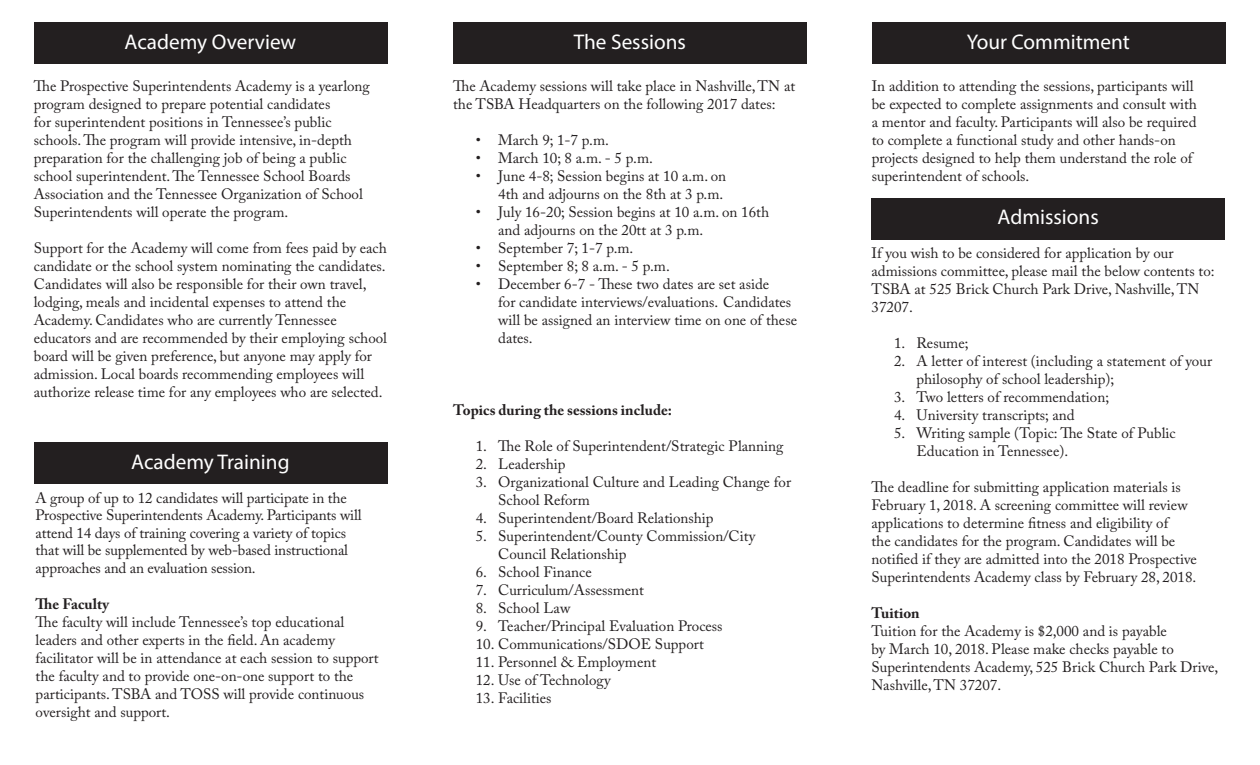
<style>
.page{position:relative;width:1260px;height:765px;background:#fff}
.page>*{position:absolute;margin:0;border:0;box-sizing:border-box;transform-origin:0 0}
.t1{font:21.25px "Myriad Pro";color:#fff}
.t2{font:15px/18px "Adobe Caslon Pro";color:#231f20}
.t3{font:700 15px "Adobe Caslon Pro";color:#231f20}
.s1{font-weight:700}
</style>
<div class="page">
<div style="left:34px;top:22px;width:353px;height:42px;background:#231f20"></div>
<div style="left:34px;top:443px;width:353px;height:41px;background:#231f20"></div>
<div style="left:453px;top:22px;width:354px;height:42px;background:#231f20"></div>
<div style="left:872px;top:22px;width:353px;height:42px;background:#231f20"></div>
<div style="left:872px;top:198px;width:353px;height:42px;background:#231f20"></div>
<p class="t1" style="left:125px;top:28px;width:173px">Academy Overview</p>
<p class="t2" style="left:34px;top:77px;width:338px">The Prospective Superintendents Academy is a yearlong program designed to prepare potential candidates<br>for superintendent positions in Tennessee’s public schools. The program will provide intensive, in-depth preparation for the challenging job of being a public school superintendent. The Tennessee School Boards Association and the Tennessee Organization of School Superintendents will operate the program.</p>
<p class="t2" style="left:34px;top:239px;width:355px">Support for the Academy will come from fees paid by each candidate or the school system nominating the candidates.<br>Candidates will also be responsible for their own travel, lodging, meals and incidental expenses to attend the Academy. Candidates who are currently Tennessee educators and are recommended by their employing school board will be given preference, but anyone may apply for admission. Local boards recommending employees will authorize release time for any employees who are selected.</p>
<p class="t1" style="left:131px;top:448px;width:160px">Academy Training</p>
<p class="t2" style="left:36px;top:489px;width:328px;line-height:17.6px">A group of up to 12 candidates will participate in the Prospective Superintendents Academy. Participants will attend 14 days of training covering a variety of topics that will be supplemented by web-based instructional approaches and an evaluation session.</p>
<p class="t2" style="left:36px;top:595px;width:345px"><span class="s1">The Faculty<br></span>The faculty will include Tennessee’s top educational leaders and other experts in the field. An academy facilitator will be in attendance at each session to support the faculty and to provide one-on-one support to the participants. TSBA and TOSS will provide continuous oversight and support.</p>
<p class="t1" style="left:574px;top:28px;width:114px">The Sessions</p>
<p class="t2" style="left:453px;top:77px;width:344px">The Academy sessions will take place in Nashville, TN at the TSBA Headquarters on the following 2017 dates:</p>
<p class="t2" style="left:476px;top:131px;width:135px">• March 9; 1-7 p.m.</p>
<p class="t2" style="left:476px;top:149px;width:179px">• March 10; 8 a.m. - 5 p.m.</p>
<p class="t2" style="left:476px;top:167px;width:252px;text-align:right">• June 4-8; Session begins at 10 a.m. on<br>4th and adjourns on the 8th at 3 p.m.</p>
<p class="t2" style="left:498px;top:203px;width:272px;text-indent:-22px">• July 16-20; Session begins at 10 a.m. on 16th and adjourns on the 20tt at 3 p.m.</p>
<p class="t2" style="left:476px;top:239px;width:159px">• September 7; 1-7 p.m.</p>
<p class="t2" style="left:476px;top:257px;width:196px">• September 8; 8 a.m. - 5 p.m.</p>
<p class="t2" style="left:498px;top:275px;width:300px;text-indent:-22px">• December 6-7 - These two dates are set aside<br>for candidate interviews/evaluations. Candidates will be assigned an interview time on one of these dates.</p>
<p class="t3" style="left:453px;top:401px;width:221px">Topics during the sessions include:</p>
<p class="t2" style="left:476px;top:437px;width:309px">1. The Role of Superintendent/Strategic Planning</p>
<p class="t2" style="left:476px;top:455px;width:91px">2. Leadership</p>
<p class="t2" style="left:498px;top:473px;width:294px;text-indent:-22px">3. Organizational Culture and Leading Change for<br>School Reform</p>
<p class="t2" style="left:476px;top:509px;width:240px">4. Superintendent/Board Relationship</p>
<p class="t2" style="left:498px;top:527px;width:259px;text-indent:-22px">5. Superintendent/County Commission/City<br>Council Relationship</p>
<p class="t2" style="left:476px;top:563px;width:118px">6. School Finance</p>
<p class="t2" style="left:476px;top:581px;width:170px">7. Curriculum/Assessment</p>
<p class="t2" style="left:476px;top:599px;width:96px">8. School Law</p>
<p class="t2" style="left:476px;top:617px;width:248px">9. Teacher/Principal Evaluation Process</p>
<p class="t2" style="left:476px;top:635px;width:230px">10. Communications/SDOE Support</p>
<p class="t2" style="left:476px;top:653px;width:182px">11. Personnel &amp; Employment</p>
<p class="t2" style="left:476px;top:671px;width:137px">12. Use of Technology</p>
<p class="t2" style="left:476px;top:689px;width:77px">13. Facilities</p>
<p class="t1" style="left:967px;top:28px;width:165px">Your Commitment</p>
<p class="t2" style="left:872px;top:77px;width:327px">In addition to attending the sessions, participants will be expected to complete assignments and consult with a mentor and faculty. Participants will also be required to complete a functional study and other hands-on projects designed to help them understand the role of superintendent of schools.</p>
<p class="t1" style="left:998px;top:204px;width:103px">Admissions</p>
<p class="t2" style="left:872px;top:243px;width:345px">If you wish to be considered for application by our admissions committee, please mail the below contents to:</p>
<p class="t2" style="left:872px;top:279px;width:329px">TSBA at 525 Brick Church Park Drive, Nashville, TN<br>37207.</p>
<p class="t2" style="left:894px;top:333px;width:76px">1. Resume;</p>
<p class="t2" style="left:917px;top:351px;width:297px;text-indent:-22px">2. A letter of interest (including a statement of your philosophy of school leadership);</p>
<p class="t2" style="left:894px;top:387px;width:217px">3. Two letters of recommendation;</p>
<p class="t2" style="left:894px;top:405px;width:182px">4. University transcripts; and</p>
<p class="t2" style="left:917px;top:423px;width:261px;text-indent:-22px">5. Writing sample (Topic: The State of Public<br>Education in Tennessee).</p>
<p class="t2" style="left:872px;top:477px;width:327px">The deadline for submitting application materials is February 1, 2018. A screening committee will review applications to determine fitness and eligibility of<br>the candidates for the program. Candidates will be notified if they are admitted into the 2018 Prospective Superintendents Academy class by February 28, 2018.</p>
<p class="t3" style="left:872px;top:604px;width:50px">Tuition</p>
<p class="t2" style="left:872px;top:621px;width:348px">Tuition for the Academy is $2,000 and is payable<br>by March 10, 2018. Please make checks payable to Superintendents Academy, 525 Brick Church Park Drive, Nashville, TN 37207.</p>
</div>
